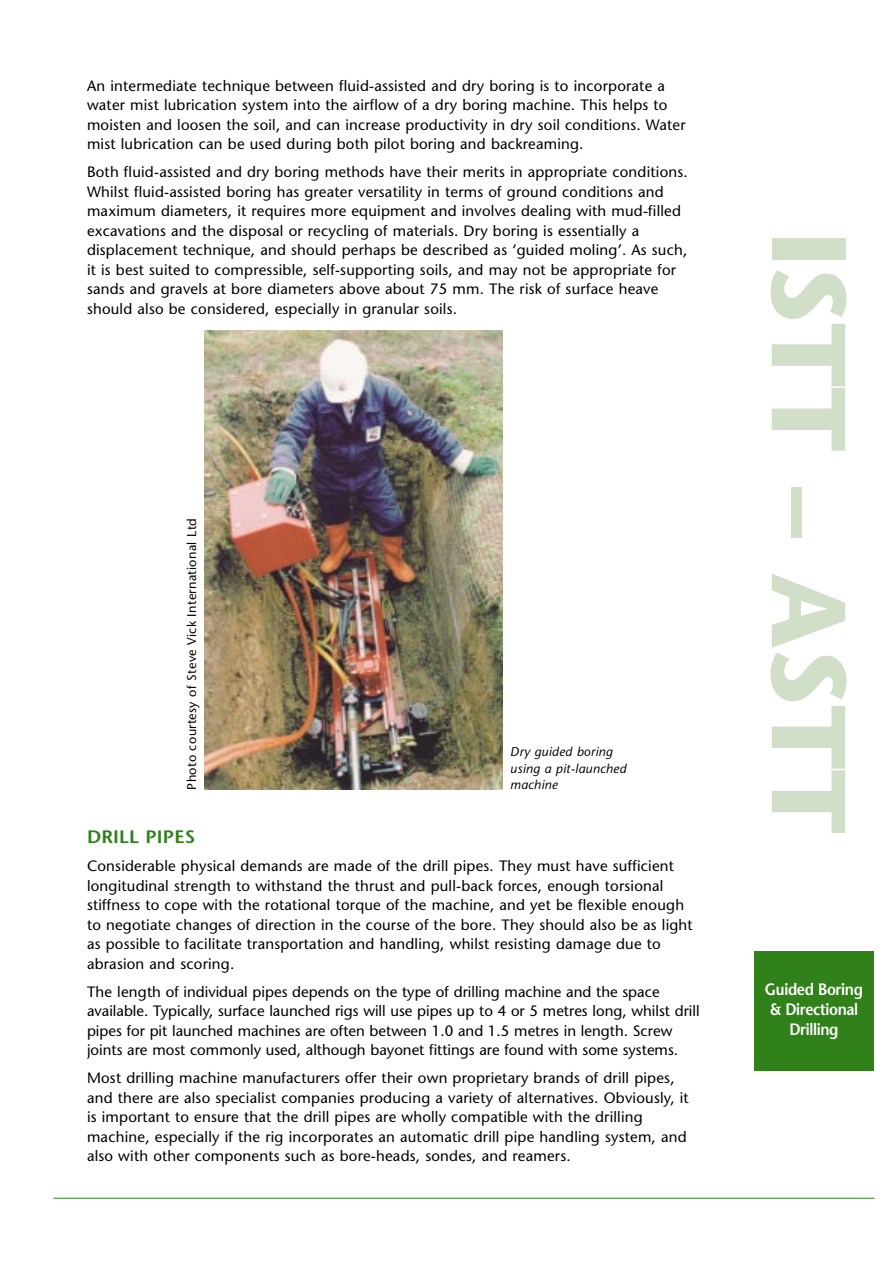
<style>
.page{position:relative;width:893px;height:1263px;background:#fff}
.page>*{position:absolute;margin:0;border:0;box-sizing:border-box;transform-origin:0 0}
.t1{font:700 105px "Stone Sans";color:#d2dfc8}
.t2{font:600 18px "Stone Sans";letter-spacing:.01em;color:#31811b;scale:1.05 1}
.t3{font:600 16.5px/19.8px "Stone Sans";letter-spacing:-.025em;color:#fff;text-align:center;scale:.9 1}
.t4{font:15px/19.5px "Stone Sans";letter-spacing:.015em;color:#000}
.t5{font:12.75px "Stone Sans";letter-spacing:.025em;color:#000}
.t6{font:italic 12.75px/16.5px "Stone Sans";letter-spacing:.025em;color:#000}
</style>
<div class="page">
<hr style="left:53px;top:1198px;width:821px;height:1px;background:#31811b">
<div style="left:754px;top:952px;width:119px;height:119px;background:#31811b"></div>
<img style="left:205px;top:330px;width:297px;height:459px">
<p class="t4" style="left:87px;top:77px;width:600px">An intermediate technique between fluid-assisted and dry boring is to incorporate a water mist lubrication system into the airflow of a dry boring machine. This helps to moisten and loosen the soil, and can increase productivity in dry soil conditions. Water mist lubrication can be used during both pilot boring and backreaming.</p>
<p class="t4" style="left:87px;top:164px;width:602px">Both fluid-assisted and dry boring methods have their merits in appropriate conditions.<br>Whilst fluid-assisted boring has greater versatility in terms of ground conditions and maximum diameters, it requires more equipment and involves dealing with mud-filled excavations and the disposal or recycling of materials. Dry boring is essentially a displacement technique, and should perhaps be described as ‘guided moling’. As such, it is best suited to compressible, self-supporting soils, and may not be appropriate for sands and gravels at bore diameters above about 75 mm. The risk of surface heave should also be considered, especially in granular soils.</p>
<p class="t5" style="left:187px;top:790px;width:273px;rotate:-90deg">Photo courtesy of Steve Vick International Ltd</p>
<p class="t6" style="left:510px;top:745px;width:118px">Dry guided boring using a pit-launched machine</p>
<p class="t2" style="left:87px;top:830px;width:105px">DRILL PIPES</p>
<p class="t4" style="left:87px;top:858px;width:607px">Considerable physical demands are made of the drill pipes. They must have sufficient longitudinal strength to withstand the thrust and pull-back forces, enough torsional stiffness to cope with the rotational torque of the machine, and yet be flexible enough to negotiate changes of direction in the course of the bore. They should also be as light as possible to facilitate transportation and handling, whilst resisting damage due to abrasion and scoring.</p>
<p class="t4" style="left:87px;top:983px;width:614px">The length of individual pipes depends on the type of drilling machine and the space available. Typically, surface launched rigs will use pipes up to 4 or 5 metres long, whilst drill pipes for pit launched machines are often between 1.0 and 1.5 metres in length. Screw joints are most commonly used, although bayonet fittings are found with some systems.</p>
<p class="t4" style="left:87px;top:1070px;width:603px">Most drilling machine manufacturers offer their own proprietary brands of drill pipes, and there are also specialist companies producing a variety of alternatives. Obviously, it is important to ensure that the drill pipes are wholly compatible with the drilling machine, especially if the rig incorporates an automatic drill pipe handling system, and also with other components such as bore-heads, sondes, and reamers.</p>
<h1 class="t1" style="left:849px;top:233px;width:603px;rotate:90deg">ISTT – ASTT</h1>
<p class="t3" style="left:765px;top:981px;width:110px">Guided Boring &amp; Directional<br>Drilling</p>
</div>
